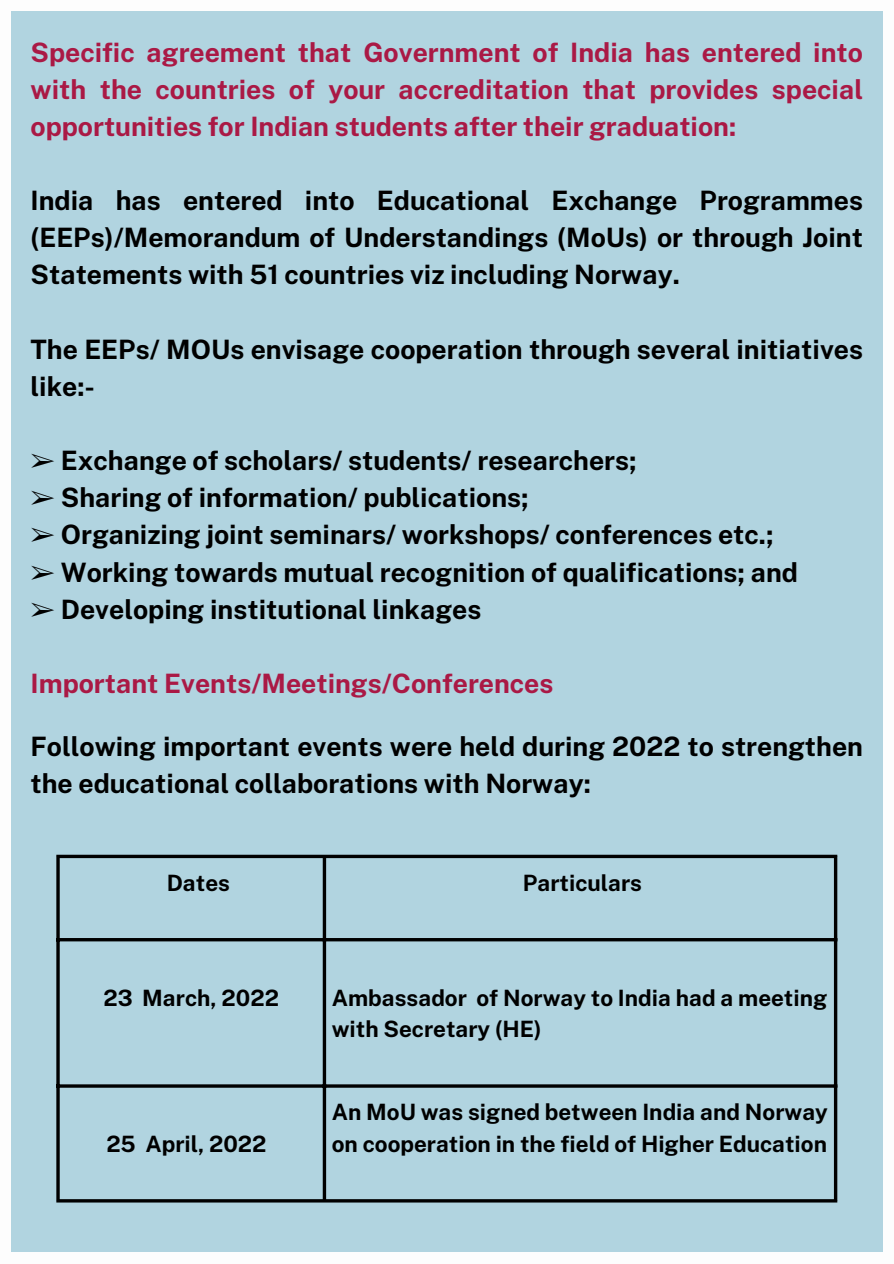
<style>
.page{position:relative;width:894px;height:1264px;background:#fff}
.page>*{position:absolute;margin:0;border:0;box-sizing:border-box;transform-origin:0 0}
.t1{font:700 26.7px/37.2px "Public Sans";color:#000}
.t2{font:700 26.7px/37.2px "Public Sans";color:#aa1945;text-align:justify}
.t3{font:700 22.5px/31.5px "Public Sans";color:#000}
.s1{font-family:"Free Serif";font-weight:400}
</style>
<div class="page">
<div style="left:0;top:0;width:893px;height:1263px;background:#b1d4e0"></div>
<div style="left:0;top:0;width:893px;height:11px;background:#fdfdfd"></div>
<div style="left:0;top:1252px;width:893px;height:11px;background:#fdfdfd"></div>
<div style="left:0;top:0;width:11px;height:1263px;background:#fdfdfd"></div>
<div style="left:882px;top:0;width:11px;height:1263px;background:#fdfdfd"></div>
<svg style="left:56px;top:858px;width:4px;height:341px"></svg>
<svg style="left:322px;top:858px;width:4px;height:341px"></svg>
<svg style="left:833px;top:858px;width:4px;height:341px"></svg>
<svg style="left:56px;top:854px;width:781px;height:4px;background:#202729"></svg>
<hr style="left:56px;top:938px;width:781px;height:3px;background:#000">
<hr style="left:56px;top:1084px;width:781px;height:3px;background:#000">
<hr style="left:56px;top:1199px;width:781px;height:3px;background:#000">
<h1 class="t2" style="left:31px;top:33px;width:833px">Specific agreement that Government of India has entered into with the countries of your accreditation that provides special opportunities for Indian students after their graduation:</h1>
<h1 class="t1" style="left:31px;top:182px;width:833px;text-align:justify">India has entered into Educational Exchange Programmes (EEPs)/Memorandum of Understandings (MoUs) or through Joint Statements with 51 countries viz including Norway.</h1>
<h1 class="t1" style="left:31px;top:330px;width:833px">The EEPs/ MOUs envisage cooperation through several initiatives like:-</h1>
<h1 class="t1" style="left:31px;top:442px;width:607px"><span class="s1">➢</span> Exchange of scholars/ students/ researchers;</h1>
<h1 class="t1" style="left:31px;top:479px;width:499px"><span class="s1">➢</span> Sharing of information/ publications;</h1>
<h1 class="t1" style="left:31px;top:516px;width:744px"><span class="s1">➢</span> Organizing joint seminars/ workshops/ conferences etc.;</h1>
<h1 class="t1" style="left:31px;top:553px;width:768px"><span class="s1">➢</span> Working towards mutual recognition of qualifications; and</h1>
<h1 class="t1" style="left:31px;top:590px;width:452px"><span class="s1">➢</span> Developing institutional linkages</h1>
<h1 class="t2" style="left:31px;top:664px;width:524px">Important Events/Meetings/Conferences</h1>
<h1 class="t1" style="left:31px;top:727px;width:833px">Following important events were held during 2022 to strengthen the educational collaborations with Norway:</h1>
<p class="t3" style="left:167px;top:866px;width:65px">Dates</p>
<p class="t3" style="left:522px;top:866px;width:121px">Particulars</p>
<p class="t3" style="left:103px;top:981px;width:177px">23 March, 2022</p>
<p class="t3" style="left:331px;top:981px;width:497px">Ambassador of Norway to India had a meeting with Secretary (HE)</p>
<p class="t3" style="left:106px;top:1127px;width:162px">25 April, 2022</p>
<p class="t3" style="left:331px;top:1096px;width:497px">An MoU was signed between India and Norway on cooperation in the field of Higher Education</p>
</div>
